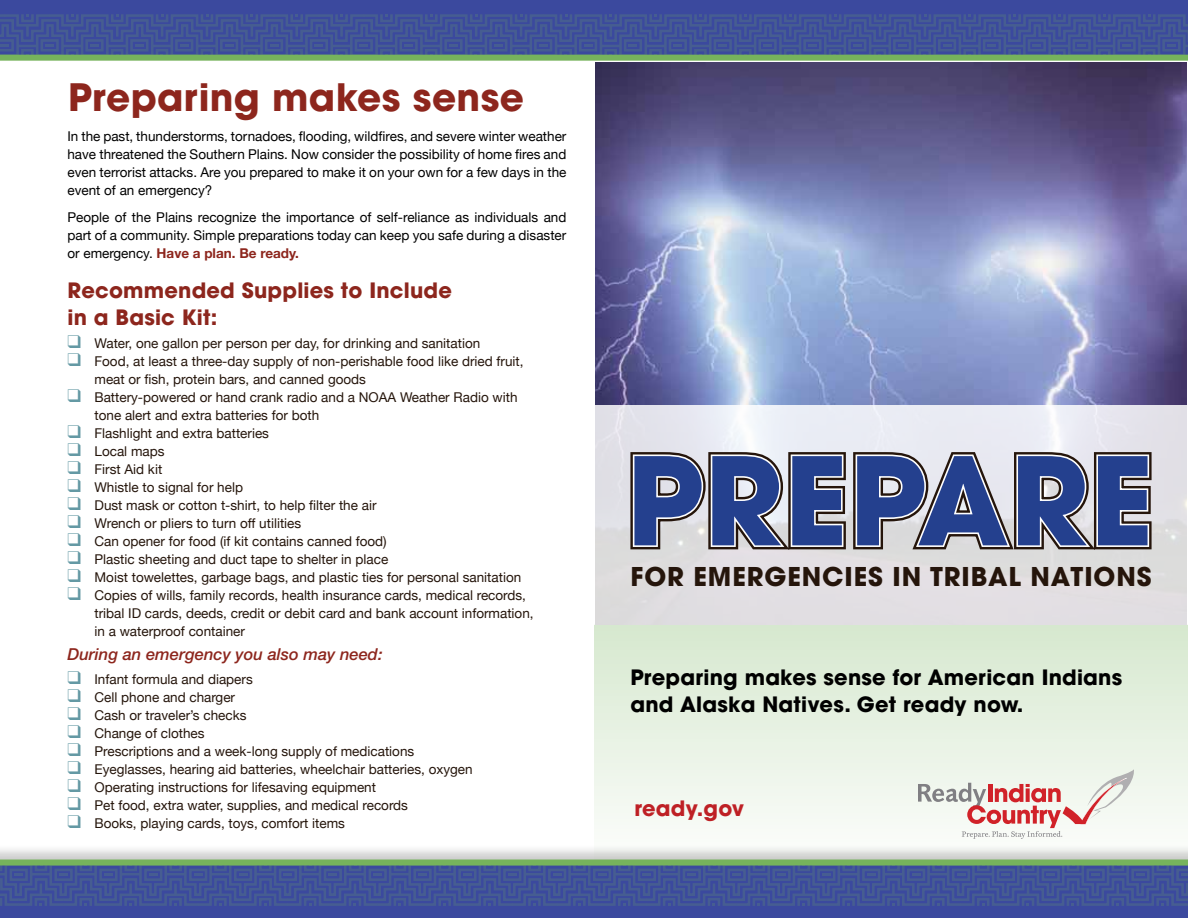
<style>
.page{position:relative;width:1188px;height:918px;background:#fff}
.page>*{position:absolute;margin:0;border:0;box-sizing:border-box;transform-origin:0 0}
.t1{font:700 37.5px "Avant Garde";letter-spacing:.01em;color:#8d261d}
.t2{font:700 25.8px "Avant Garde";letter-spacing:.035em;color:#25150b}
.t3{font:700 21px/27px "Avant Garde";letter-spacing:.01em;color:#000}
.t4{font:700 21px/27px "Avant Garde";letter-spacing:.01em;color:#8d261d}
.t5{font:700 21px "Avant Garde";color:#be2025}
.t6{font:italic 500 16.5px "Helvetica Neue";color:#8d261d}
.t7{font:13.5px/18px "Helvetica Neue";color:#25150b}
.t8{font:13.5px/18px "Helvetica Neue";color:#000;text-align:justify}
.s1{font-weight:700;color:#8d261d}
.s2{color:#6499a4}
</style>
<div class="page">
<div style="left:0;top:844px;width:1188px;height:74px;background:#000;opacity:.2"></div>
<svg style="left:0;top:860px;width:1188px;height:58px;background:#425794"></svg>
<svg style="left:0;top:0;width:1188px;height:61px;background:#455b93"></svg>
<svg style="left:594px;top:625px;width:594px;height:239px"></svg>
<img style="left:595px;top:62px;width:592px;height:343px">
<div style="left:594px;top:405px;width:594px;height:220px;background:linear-gradient(to bottom,#e6e7ee,#dddadc)"></div>
<svg style="left:626px;top:447px;width:530px;height:106px;background:#d3d2d6"></svg>
<svg style="left:631px;top:453px;width:520px;height:96px"></svg>
<svg style="left:634px;top:456px;width:514px;height:89px;background:#5d6d9d"></svg>
<svg style="left:918px;top:769px;width:216px;height:70px"></svg>
<h1 class="t1" style="left:68px;top:73px;width:458px">Preparing makes sense</h1>
<p class="t8" style="left:67px;top:128px;width:500px">In the past, thunderstorms, tornadoes, flooding, wildfires, and severe winter weather have threatened the Southern Plains. Now consider the possibility of home fires and even terrorist attacks. Are you prepared to make it on your own for a few days in the event of an emergency?</p>
<p class="t8" style="left:67px;top:208px;width:501px">People of the Plains recognize the importance of self-reliance as individuals and part of a community. Simple preparations today can keep you safe during a disaster or emergency. <span class="s1">Have a plan. Be ready.</span></p>
<h3 class="t4" style="left:68px;top:277px;width:386px">Recommended Supplies to Include in a Basic Kit:</h3>
<p class="t7" style="left:68px;top:334px;width:414px"><span class="s2">❑</span> Water, one gallon per person per day, for drinking and sanitation</p>
<p class="t7" style="left:94px;top:352px;width:431px;text-indent:-27px"><span class="s2">❑</span> Food, at least a three-day supply of non-perishable food like dried fruit, meat or fish, protein bars, and canned goods</p>
<p class="t7" style="left:94px;top:388px;width:425px;text-indent:-27px"><span class="s2">❑</span> Battery-powered or hand crank radio and a NOAA Weather Radio with tone alert and extra batteries for both</p>
<p class="t7" style="left:68px;top:424px;width:203px"><span class="s2">❑</span> Flashlight and extra batteries</p>
<p class="t7" style="left:68px;top:442px;width:99px"><span class="s2">❑</span> Local maps</p>
<p class="t7" style="left:68px;top:460px;width:96px"><span class="s2">❑</span> First Aid kit</p>
<p class="t7" style="left:68px;top:478px;width:177px"><span class="s2">❑</span> Whistle to signal for help</p>
<p class="t7" style="left:68px;top:496px;width:311px"><span class="s2">❑</span> Dust mask or cotton t-shirt, to help filter the air</p>
<p class="t7" style="left:68px;top:514px;width:235px"><span class="s2">❑</span> Wrench or pliers to turn off utilities</p>
<p class="t7" style="left:68px;top:532px;width:321px"><span class="s2">❑</span> Can opener for food (if kit contains canned food)</p>
<p class="t7" style="left:68px;top:550px;width:322px"><span class="s2">❑</span> Plastic sheeting and duct tape to shelter in place</p>
<p class="t7" style="left:68px;top:568px;width:455px"><span class="s2">❑</span> Moist towelettes, garbage bags, and plastic ties for personal sanitation</p>
<p class="t7" style="left:94px;top:586px;width:441px;text-indent:-27px"><span class="s2">❑</span> Copies of wills, family records, health insurance cards, medical records, tribal ID cards, deeds, credit or debit card and bank account information, in a waterproof container</p>
<p class="t6" style="left:68px;top:645px;width:317px">During an emergency you also may need:</p>
<p class="t7" style="left:68px;top:670px;width:187px"><span class="s2">❑</span> Infant formula and diapers</p>
<p class="t7" style="left:68px;top:688px;width:169px"><span class="s2">❑</span> Cell phone and charger</p>
<p class="t7" style="left:68px;top:706px;width:181px"><span class="s2">❑</span> Cash or traveler’s checks</p>
<p class="t7" style="left:68px;top:724px;width:139px"><span class="s2">❑</span> Change of clothes</p>
<p class="t7" style="left:68px;top:742px;width:348px"><span class="s2">❑</span> Prescriptions and a week-long supply of medications</p>
<p class="t7" style="left:68px;top:760px;width:407px"><span class="s2">❑</span> Eyeglasses, hearing aid batteries, wheelchair batteries, oxygen</p>
<p class="t7" style="left:68px;top:778px;width:310px"><span class="s2">❑</span> Operating instructions for lifesaving equipment</p>
<p class="t7" style="left:68px;top:796px;width:342px"><span class="s2">❑</span> Pet food, extra water, supplies, and medical records</p>
<p class="t7" style="left:68px;top:814px;width:279px"><span class="s2">❑</span> Books, playing cards, toys, comfort items</p>
<h2 class="t2" style="left:630px;top:560px;width:228px">for Emergencies</h2>
<h2 class="t2" style="left:893px;top:560px;width:259px">in Tribal Nations</h2>
<h3 class="t3" style="left:630px;top:664px;width:493px">Preparing makes sense for American Indians and Alaska Natives. Get ready now.</h3>
<h3 class="t5" style="left:634px;top:794px;width:111px">ready.gov</h3>
</div>
